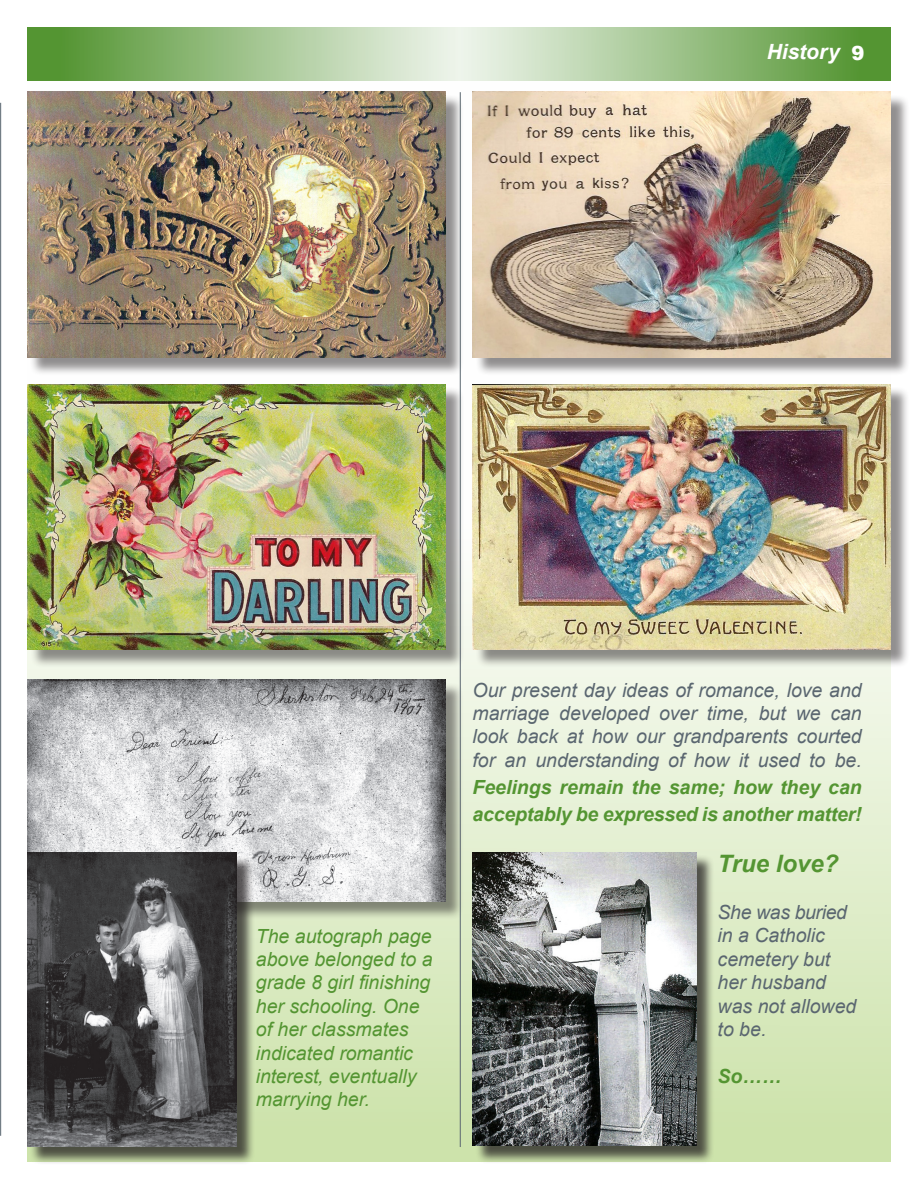
<style>
.page{position:relative;width:918px;height:1188px;background:#fff}
.page>*{position:absolute;margin:0;border:0;box-sizing:border-box;transform-origin:0 0}
.t1{font:italic 700 24px "Arial";color:#549532}
.t2{font:italic 700 21px "Arial";color:#fff}
.t3{font:italic 19.5px/23.4px "Arial";color:#5a6670;text-align:justify}
.t4{font:italic 19.5px/23.4px "Arial";color:#549532}
.t5{font:italic 700 19.5px/27px "Arial";letter-spacing:-.01em;color:#549532}
.s1{font-weight:900;font-style:normal;font-size:19.5px}
</style>
<div class="page">
<div style="left:27px;top:81px;width:864px;height:1081px;background:linear-gradient(to bottom,#fff,#d3e6b6)"></div>
<svg style="left:27px;top:27px;width:864px;height:54px;background:#9dc28a"></svg>
<hr style="left:0;top:103px;width:1px;height:1033px;background:#5a6670">
<hr style="left:460px;top:92px;width:1px;height:1055px;background:#5a6670">
<div style="left:30px;top:94px;width:434px;height:282px;background:#231f20;opacity:.5"></div>
<img style="left:27px;top:92px;width:419px;height:265px">
<div style="left:475px;top:94px;width:434px;height:282px;background:#231f20;opacity:.5"></div>
<img style="left:472px;top:92px;width:419px;height:265px">
<div style="left:30px;top:386px;width:434px;height:282px;background:#231f20;opacity:.5"></div>
<img style="left:28px;top:384px;width:418px;height:266px">
<div style="left:475px;top:386px;width:434px;height:282px;background:#231f20;opacity:.5"></div>
<img style="left:473px;top:384px;width:418px;height:266px">
<div style="left:30px;top:682px;width:434px;height:238px;background:#231f20;opacity:.5"></div>
<img style="left:27px;top:680px;width:418px;height:221px">
<div style="left:29px;top:855px;width:226px;height:310px;background:#231f20;opacity:.75"></div>
<img style="left:27px;top:853px;width:209px;height:293px">
<div style="left:475px;top:854px;width:240px;height:310px;background:#231f20;opacity:.75"></div>
<img style="left:473px;top:852px;width:223px;height:294px">
<p class="t2" style="left:767px;top:38px;width:99px">History <span class="s1">9</span></p>
<p class="t4" style="left:256px;top:924px;width:178px">The autograph page above belonged to a grade 8 girl finishing her schooling. One of her classmates indicated romantic interest, eventually marrying her.</p>
<p class="t3" style="left:473px;top:678px;width:391px">Our present day ideas of romance, love and marriage developed over time, but we can look back at how our grandparents courted for an understanding of how it used to be.</p>
<p class="t5" style="left:473px;top:774px;width:391px">Feelings remain the same; how they can acceptably be expressed is another matter!</p>
<p class="t1" style="left:718px;top:848px;width:122px">True love?</p>
<p class="t3" style="left:718px;top:901px;width:140px;text-align:left">She was buried in a Catholic cemetery but her husband was not allowed to be.</p>
<p class="t5" style="left:718px;top:1063px;width:65px">So……</p>
</div>
